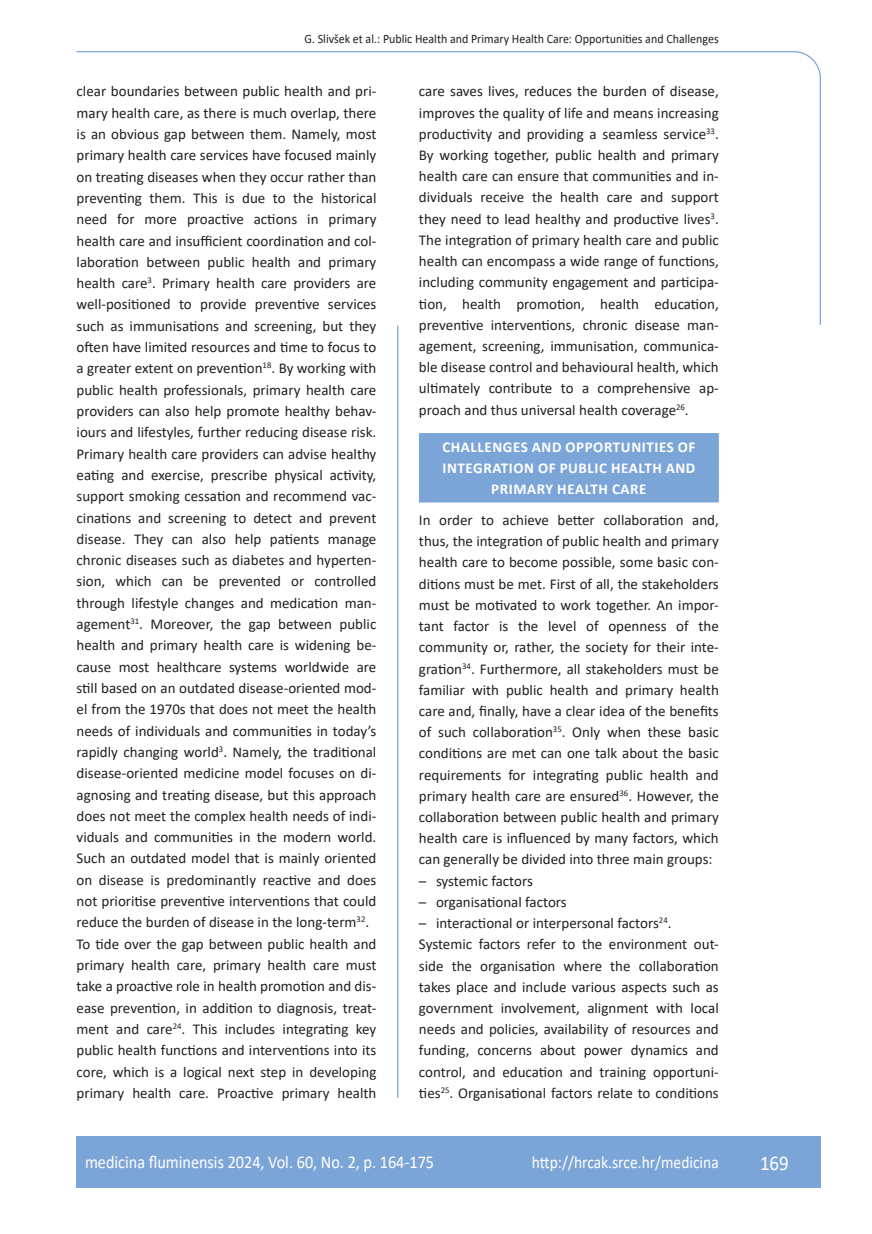
<style>
.page{position:relative;width:872px;height:1234px;background:#fff}
.page>*{position:absolute;margin:0;border:0;box-sizing:border-box;transform-origin:0 0}
.t1{font:21px "Calibri";color:#fff;scale:.9 1}
.t2{font:18px "Calibri";color:#fff;scale:.9 1}
.t3{font:17.25px "Calibri";color:#fff;scale:.9 1}
.osnovni_tekst{font:15px/21.3px "Calibri";color:#231f20;text-align:justify}
.naslov_ruler{font:700 15px "Calibri";letter-spacing:.04em;color:#fff}
.glava{font:12.75px "Calibri";color:#231f20;scale:.94 1}
</style>
<div class="page">
<svg style="left:76px;top:51px;width:745px;height:275px"></svg>
<hr style="left:397px;top:325px;width:1px;height:772px;background:#7ca5d7">
<div style="left:77px;top:1135px;width:744px;height:51px;background:#7ca5d7"></div>
<div style="left:419px;top:433px;width:300px;height:27px;background:#7ca5d7"></div>
<div style="left:419px;top:454px;width:300px;height:27px;background:#7ca5d7"></div>
<div style="left:419px;top:475px;width:300px;height:27px;background:#7ca5d7"></div>
<p class="glava" style="left:304px;top:29px;width:442px">G. Slivšek et al.: Public Health and Primary Health Care: Opportunities and Challenges</p>
<p class="osnovni_tekst" style="left:77px;top:80px;width:301px">clear boundaries between public health and pri&shy;mary health care, as there is much overlap, there is an obvious gap between them. Namely, most primary health care services have focused mainly on treating diseases when they occur rather than preventing them. This is due to the historical need for more proactive actions in primary health care and insufficient coordination and col&shy;laboration between public health and primary health care<sup>3</sup>. Primary health care providers are well-positioned to provide preventive services such as immunisations and screening, but they often have limited resources and time to focus to a greater extent on prevention<sup>18</sup>. By working with public health professionals, primary health care providers can also help promote healthy behav&shy;iours and lifestyles, further reducing disease risk.<br>Primary health care providers can advise healthy eating and exercise, prescribe physical activity, support smoking cessation and recommend vac&shy;cinations and screening to detect and prevent disease. They can also help patients manage chronic diseases such as diabetes and hyperten&shy;sion, which can be prevented or controlled through lifestyle changes and medication man&shy;agement<sup>31</sup>. Moreover, the gap between public health and primary health care is widening be&shy;cause most healthcare systems worldwide are still based on an outdated disease-oriented mod&shy;el from the 1970s that does not meet the health needs of individuals and communities in today’s rapidly changing world<sup>3</sup>. Namely, the traditional disease-oriented medicine model focuses on di&shy;agnosing and treating disease, but this approach does not meet the complex health needs of indi&shy;viduals and communities in the modern world.<br>Such an outdated model that is mainly oriented on disease is predominantly reactive and does not prioritise preventive interventions that could reduce the burden of disease in the long-term<sup>32</sup>.</p>
<p class="osnovni_tekst" style="left:77px;top:932px;width:301px">To tide over the gap between public health and primary health care, primary health care must take a proactive role in health promotion and dis&shy;ease prevention, in addition to diagnosis, treat&shy;ment and care<sup>24</sup>. This includes integrating key public health functions and interventions into its core, which is a logical next step in developing primary health care. Proactive primary health</p>
<p class="osnovni_tekst" style="left:419px;top:80px;width:301px">care saves lives, reduces the burden of disease, improves the quality of life and means increasing productivity and providing a seamless service<sup>33</sup>.<br>By working together, public health and primary health care can ensure that communities and in&shy;dividuals receive the health care and support they need to lead healthy and productive lives<sup>3</sup>.<br>The integration of primary health care and public health can encompass a wide range of functions, including community engagement and participa&shy;tion, health promotion, health education, preventive interventions, chronic disease man&shy;agement, screening, immunisation, communica&shy;ble disease control and behavioural health, which ultimately contribute to a comprehensive ap&shy;proach and thus universal health coverage<sup>26</sup>.</p>
<p class="naslov_ruler" style="left:442px;top:436px;width:254px">CHALLENGES AND OPPORTUNITIES OF</p>
<p class="naslov_ruler" style="left:442px;top:457px;width:254px">INTEGRATION OF PUBLIC HEALTH AND</p>
<p class="naslov_ruler" style="left:491px;top:478px;width:157px">PRIMARY HEALTH CARE</p>
<p class="osnovni_tekst" style="left:419px;top:509px;width:301px">In order to achieve better collaboration and, thus, the integration of public health and primary health care to become possible, some basic con&shy;ditions must be met. First of all, the stakeholders must be motivated to work together. An impor&shy;tant factor is the level of openness of the community or, rather, the society for their inte&shy;gration<sup>34</sup>. Furthermore, all stakeholders must be familiar with public health and primary health care and, finally, have a clear idea of the benefits of such collaboration<sup>35</sup>. Only when these basic conditions are met can one talk about the basic requirements for integrating public health and primary health care are ensured<sup>36</sup>. However, the collaboration between public health and primary health care is influenced by many factors, which can generally be divided into three main groups:</p>
<p class="osnovni_tekst" style="left:419px;top:869px;width:115px">– systemic factors</p>
<p class="osnovni_tekst" style="left:419px;top:890px;width:149px">– organisational factors</p>
<p class="osnovni_tekst" style="left:419px;top:911px;width:254px">– interactional or interpersonal factors<sup>24</sup>.</p>
<p class="osnovni_tekst" style="left:419px;top:933px;width:301px">Systemic factors refer to the environment out&shy;side the organisation where the collaboration takes place and include various aspects such as government involvement, alignment with local needs and policies, availability of resources and funding, concerns about power dynamics and control, and education and training opportuni&shy;ties<sup>25</sup>. Organisational factors relate to conditions</p>
<p class="t2" style="left:85px;top:1149px;width:389px">medicina fluminensis 2024, Vol. 60, No. 2, p. 164-175</p>
<p class="t3" style="left:532px;top:1150px;width:209px">http://hrcak.srce.hr/medicina</p>
<p class="t1" style="left:760px;top:1147px;width:33px">169</p>
</div>
